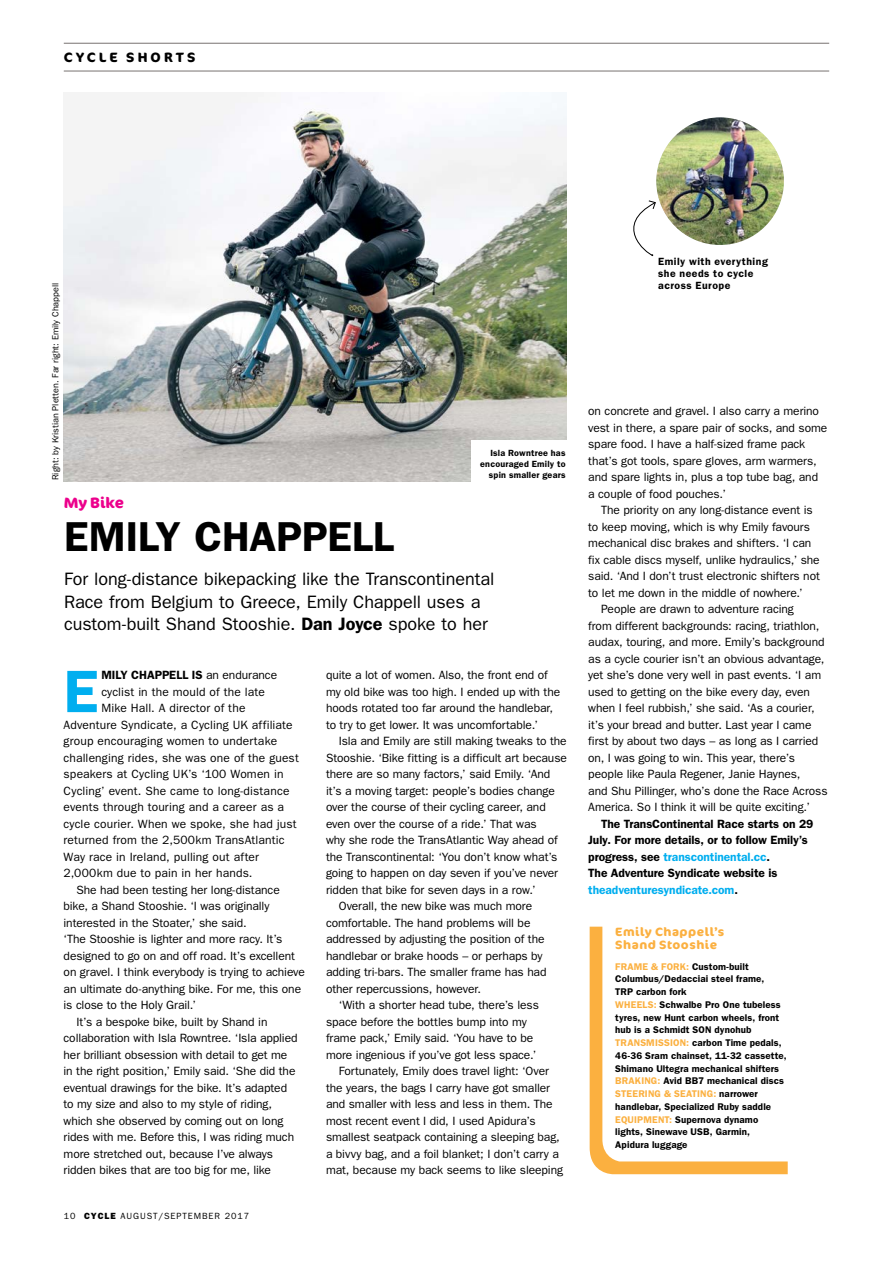
<style>
.page{position:relative;width:893px;height:1263px;background:#fff}
.page>*{position:absolute;margin:0;border:0;box-sizing:border-box;transform-origin:0 0}
.Answer_2ndPara{font:600 60.15px "Franklin Gothic";color:#00aeef}
.QandA_-_letter_title{font:600 42px "Franklin Gothic";letter-spacing:-.005em;color:#000}
.CTC_GEAR_UP_BODY_COP{font:18px/22.5px "Franklin Gothic";letter-spacing:-.005em;color:#000}
.t1{font:700 15px "Cocon Pro";letter-spacing:-.005em;color:#ec008c}
.t2{font:700 13.5px "Cocon Pro";letter-spacing:.23em;color:#000}
.CTC_GEAR_UP_BODY_COP-2{font:12px/16.5px "Franklin Gothic";letter-spacing:-.005em;color:#000}
.Answer_2ndPara-2{font:12px "Franklin Gothic";letter-spacing:.015em;color:#000}
.CTC_GEAR_UP_BODY_COP-3{font:600 12px/16.5px "Franklin Gothic";letter-spacing:-.005em;color:#000}
.t3{font:700 12px/12.8px "Cocon Pro";letter-spacing:.045em;color:#fbb040}
.Answer_2ndPara-3{font:600 12px "Franklin Gothic";letter-spacing:-.005em;color:#000}
.t4{font:600 10.5px/12px "Franklin Gothic";letter-spacing:.045em;color:#000}
.Answer_2ndPara-4{font:600 9.75px/12.8px "Franklin Gothic";letter-spacing:.01em;color:#000}
.CTC_GREAT_RIDES_BOXO{font:600 9px/11.2px "Franklin Gothic";letter-spacing:.02em;color:#000;text-align:right}
.t5{font:9px "Franklin Gothic";color:#000}
.t6{font:9px "Franklin Gothic";letter-spacing:.1em;color:#000}
.s1{font-weight:600}
.s2{font-weight:400}
.s3{font-weight:800}
.s4{color:#00aeef}
.s5{color:#fbb040}
</style>
<div class="page">
<img style="left:64px;top:93px;width:503px;height:388px">
<hr style="left:64px;top:43px;width:765px;height:1px;background:#777271">
<hr style="left:64px;top:71px;width:765px;height:1px;background:#777271">
<svg style="left:633px;top:200px;width:23px;height:56px"></svg>
<img style="left:656px;top:117px;width:128px;height:128px;border-radius:64px">
<div style="left:472px;top:440px;width:102px;height:51px;background:#fff"></div>
<svg style="left:590px;top:927px;width:198px;height:247px"></svg>
<p class="t2" style="left:64px;top:48px;width:133px">CYCLE SHORTS</p>
<p class="t5" style="left:50px;top:480px;width:199px;rotate:-90deg">Right: by Kristian Pletten. Far right: Emily Chappell</p>
<p class="t1" style="left:64px;top:492px;width:62px">My Bike</p>
<p class="QandA_-_letter_title" style="left:64px;top:512px;width:331px">EMILY CHAPPELL</p>
<p class="CTC_GREAT_RIDES_BOXO" style="left:480px;top:447px;width:87px">Isla Rowntree has encouraged Emily to spin smaller gears</p>
<p class="CTC_GEAR_UP_BODY_COP" style="left:64px;top:568px;width:432px">For long-distance bikepacking like the Transcontinental<br>Race from Belgium to Greece, Emily Chappell uses a custom-built Shand Stooshie. <span class="s1">Dan Joyce</span> spoke to her</p>
<p class="Answer_2ndPara" style="left:64px;top:656px;width:36px">E</p>
<p class="Answer_2ndPara-3" style="left:101px;top:668px;width:177px">MILY CHAPPELL IS <span class="s2">an endurance</span></p>
<p class="Answer_2ndPara-2" style="left:101px;top:685px;width:165px">cyclist in the mould of the late</p>
<p class="Answer_2ndPara-2" style="left:101px;top:701px;width:146px">Mike Hall. A director of the</p>
<p class="Answer_2ndPara-2" style="left:64px;top:718px;width:231px">Adventure Syndicate, a Cycling UK affiliate</p>
<p class="Answer_2ndPara-2" style="left:64px;top:734px;width:215px">group encouraging women to undertake</p>
<p class="Answer_2ndPara-2" style="left:64px;top:751px;width:237px">challenging rides, she was one of the guest</p>
<p class="Answer_2ndPara-2" style="left:64px;top:767px;width:221px">speakers at Cycling UK’s ‘100 Women in</p>
<p class="Answer_2ndPara-2" style="left:64px;top:784px;width:227px">Cycling’ event. She came to long-distance</p>
<p class="Answer_2ndPara-2" style="left:64px;top:800px;width:222px">events through touring and a career as a</p>
<p class="Answer_2ndPara-2" style="left:64px;top:817px;width:234px">cycle courier. When we spoke, she had just</p>
<p class="Answer_2ndPara-2" style="left:64px;top:833px;width:223px">returned from the 2,500km TransAtlantic</p>
<p class="Answer_2ndPara-2" style="left:64px;top:850px;width:197px">Way race in Ireland, pulling out after</p>
<p class="Answer_2ndPara-2" style="left:64px;top:866px;width:190px">2,000km due to pain in her hands.</p>
<p class="CTC_GEAR_UP_BODY_COP-2" style="left:64px;top:881px;width:243px;text-indent:13px">She had been testing her long-distance bike, a Shand Stooshie. ‘I was originally interested in the Stoater,’ she said.<br>‘The Stooshie is lighter and more racy. It’s designed to go on and off road. It’s excellent on gravel. I think everybody is trying to achieve an ultimate do-anything bike. For me, this one is close to the Holy Grail.’</p>
<p class="CTC_GEAR_UP_BODY_COP-2" style="left:64px;top:1013px;width:236px;text-indent:13px">It’s a bespoke bike, built by Shand in collaboration with Isla Rowntree. ‘Isla applied her brilliant obsession with detail to get me in the right position,’ Emily said. ‘She did the eventual drawings for the bike. It’s adapted to my size and also to my style of riding, which she observed by coming out on long rides with me. Before this, I was riding much more stretched out, because I’ve always ridden bikes that are too big for me, like</p>
<p class="t6" style="left:64px;top:1211px;width:187px">10 <span class="s3">CYCLE</span> AUGUST/SEPTEMBER 2017</p>
<p class="CTC_GEAR_UP_BODY_COP-2" style="left:326px;top:666px;width:236px">quite a lot of women. Also, the front end of my old bike was too high. I ended up with the hoods rotated too far around the handlebar, to try to get lower. It was uncomfortable.’</p>
<p class="CTC_GEAR_UP_BODY_COP-2" style="left:326px;top:732px;width:242px;text-indent:13px">Isla and Emily are still making tweaks to the Stooshie. ‘Bike fitting is a difficult art because there are so many factors,’ said Emily. ‘And it’s a moving target: people’s bodies change over the course of their cycling career, and even over the course of a ride.’ That was<br>why she rode the TransAtlantic Way ahead of the Transcontinental: ‘You don’t know what’s going to happen on day seven if you’ve never ridden that bike for seven days in a row.’</p>
<p class="CTC_GEAR_UP_BODY_COP-2" style="left:326px;top:897px;width:222px;text-indent:13px">Overall, the new bike was much more comfortable. The hand problems will be addressed by adjusting the position of the handlebar or brake hoods – or perhaps by adding tri-bars. The smaller frame has had other repercussions, however.</p>
<p class="CTC_GEAR_UP_BODY_COP-2" style="left:326px;top:996px;width:214px;text-indent:13px">‘With a shorter head tube, there’s less space before the bottles bump into my frame pack,’ Emily said. ‘You have to be more ingenious if you’ve got less space.’</p>
<p class="CTC_GEAR_UP_BODY_COP-2" style="left:326px;top:1062px;width:239px;text-indent:13px">Fortunately, Emily does travel light: ‘Over the years, the bags I carry have got smaller and smaller with less and less in them. The most recent event I did, I used Apidura’s smallest seatpack containing a sleeping bag, a bivvy bag, and a foil blanket; I don’t carry a mat, because my back seems to like sleeping</p>
<p class="t4" style="left:658px;top:255px;width:111px">Emily with everything she needs to cycle across Europe</p>
<p class="CTC_GEAR_UP_BODY_COP-2" style="left:588px;top:402px;width:241px">on concrete and gravel. I also carry a merino vest in there, a spare pair of socks, and some spare food. I have a half-sized frame pack that’s got tools, spare gloves, arm warmers, and spare lights in, plus a top tube bag, and a couple of food pouches.’</p>
<p class="CTC_GEAR_UP_BODY_COP-2" style="left:588px;top:501px;width:233px;text-indent:13px">The priority on any long-distance event is to keep moving, which is why Emily favours mechanical disc brakes and shifters. ‘I can fix cable discs myself, unlike hydraulics,’ she said. ‘And I don’t trust electronic shifters not to let me down in the middle of nowhere.’</p>
<p class="CTC_GEAR_UP_BODY_COP-2" style="left:588px;top:600px;width:241px;text-indent:13px">People are drawn to adventure racing<br>from different backgrounds: racing, triathlon, audax, touring, and more. Emily’s background as a cycle courier isn’t an obvious advantage, yet she’s done very well in past events. ‘I am used to getting on the bike every day, even when I feel rubbish,’ she said. ‘As a courier, it’s your bread and butter. Last year I came first by about two days – as long as I carried on, I was going to win. This year, there’s people like Paula Regener, Janie Haynes,<br>and Shu Pillinger, who’s done the Race Across America. So I think it will be quite exciting.’</p>
<p class="CTC_GEAR_UP_BODY_COP-3" style="left:588px;top:815px;width:227px;text-indent:13px">The TransContinental Race starts on 29<br>July. For more details, or to follow Emily’s progress, see <span class="s4">transcontinental.cc</span>.<br>The Adventure Syndicate website is <span class="s4">theadventuresyndicate.com</span>.</p>
<p class="t3" style="left:615px;top:925px;width:111px">Emily Chappell’s<br>Shand Stooshie</p>
<p class="Answer_2ndPara-4" style="left:615px;top:959px;width:151px"><span class="s5">FRAME &amp; FORK:</span> Custom-built<br>Columbus/Dedacciai steel frame,<br>TRP carbon fork</p>
<p class="Answer_2ndPara-4" style="left:615px;top:998px;width:167px"><span class="s5">WHEELS:</span> Schwalbe Pro One tubeless tyres, new Hunt carbon wheels, front hub is a Schmidt SON dynohub</p>
<p class="Answer_2ndPara-4" style="left:615px;top:1036px;width:173px"><span class="s5">TRANSMISSION:</span> carbon Time pedals,<br>46-36 Sram chainset, 11-32 cassette,<br>Shimano Ultegra mechanical shifters</p>
<p class="Answer_2ndPara-4" style="left:615px;top:1074px;width:170px"><span class="s5">BRAKING:</span> Avid BB7 mechanical discs</p>
<p class="Answer_2ndPara-4" style="left:615px;top:1087px;width:157px"><span class="s5">STEERING &amp; SEATING:</span> narrower handlebar, Specialized Ruby saddle</p>
<p class="Answer_2ndPara-4" style="left:615px;top:1112px;width:144px"><span class="s5">EQUIPMENT:</span> Supernova dynamo lights, Sinewave USB, Garmin,<br>Apidura luggage</p>
</div>
